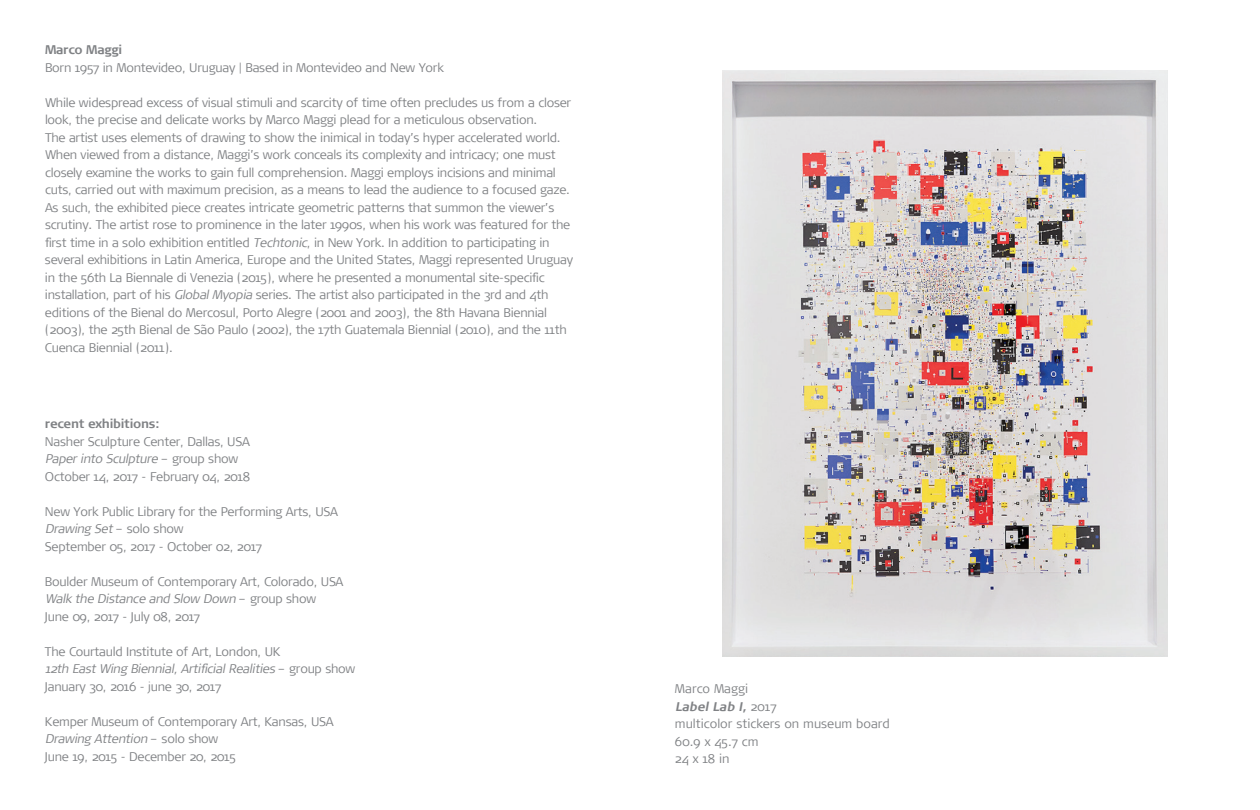
<style>
.page{position:relative;width:1260px;height:810px;background:#fff}
.page>*{position:absolute;margin:0;border:0;box-sizing:border-box;transform-origin:0 0}
.t1{font:300 12.5px/17.5px "Signa";letter-spacing:-.02em;color:#808285}
.t2{font:300 12.5px/17.5px "Signa";color:#808285}
.t3{font:700 12.5px "Signa";letter-spacing:-.02em;color:#808285}
.s1{font-style:italic}
.s2{font-weight:700;font-style:italic}
</style>
<div class="page">
<img style="left:722px;top:71px;width:446px;height:586px">
<p class="t3" style="left:45px;top:43px;width:79px">Marco Maggi</p>
<p class="t1" style="left:45px;top:59px;width:400px">Born 1957 in Montevideo, Uruguay | Based in Montevideo and New York</p>
<p class="t1" style="left:45px;top:94px;width:530px">While widespread excess of visual stimuli and scarcity of time often precludes us from a closer look, the precise and delicate works by Marco Maggi plead for a meticulous observation.<br>The artist uses elements of drawing to show the inimical in today’s hyper accelerated world.<br>When viewed from a distance, Maggi’s work conceals its complexity and intricacy; one must closely examine the works to gain full comprehension. Maggi employs incisions and minimal cuts, carried out with maximum precision, as a means to lead the audience to a focused gaze.<br>As such, the exhibited piece creates intricate geometric patterns that summon the viewer’s scrutiny. The artist rose to prominence in the later 1990s, when his work was featured for the first time in a solo exhibition entitled <span class="s1">Techtonic</span>, in New York. In addition to participating in several exhibitions in Latin America, Europe and the United States, Maggi represented Uruguay in the 56th La Biennale di Venezia (2015), where he presented a monumental site-specific installation, part of his <span class="s1">Global Myopia</span> series. The artist also participated in the 3rd and 4th editions of the Bienal do Mercosul, Porto Alegre (2001 and 2003), the 8th Havana Biennial (2003), the 25th Bienal de São Paulo (2002), the 17th Guatemala Biennial (2010), and the 11th Cuenca Biennial (2011).</p>
<p class="t3" style="left:45px;top:417px;width:116px">recent exhibitions:</p>
<p class="t1" style="left:45px;top:433px;width:207px">Nasher Sculpture Center, Dallas, USA<br><span class="s1">Paper into Sculpture</span> – g r o u p s h o w<br>October 14, 2017 - February 04, 2018</p>
<p class="t1" style="left:45px;top:503px;width:295px">New York Public Library for the Performing Arts, USA<br><span class="s1">Drawing Set</span> – s o l o s h o w<br>September 05, 2017 - October 02, 2017</p>
<p class="t1" style="left:45px;top:573px;width:300px">Boulder Museum of Contemporary Art, Colorado, USA<br><span class="s1">Walk the Distance and Slow Down</span> – g r o u p s h o w<br>June 09, 2017 - July 08, 2017</p>
<p class="t1" style="left:45px;top:643px;width:312px">The Courtauld Institute of Art, London, UK<br><span class="s1">12th East Wing Biennial, Artificial Realities</span> – g r o u p s h o w<br>January 30, 2016 - june 30, 2017</p>
<p class="t1" style="left:45px;top:713px;width:290px">Kemper Museum of Contemporary Art, Kansas, USA<br><span class="s1">Drawing Attention</span> – s o l o s h o w<br>June 19, 2015 - December 20, 2015</p>
<p class="t2" style="left:675px;top:680px;width:216px">Marco Maggi<br><span class="s2">Label Lab I,</span> 2 0 17<br>multicolor stickers on museum board<br>60.9 x 45.7 cm<br>24 x 18 in</p>
</div>
